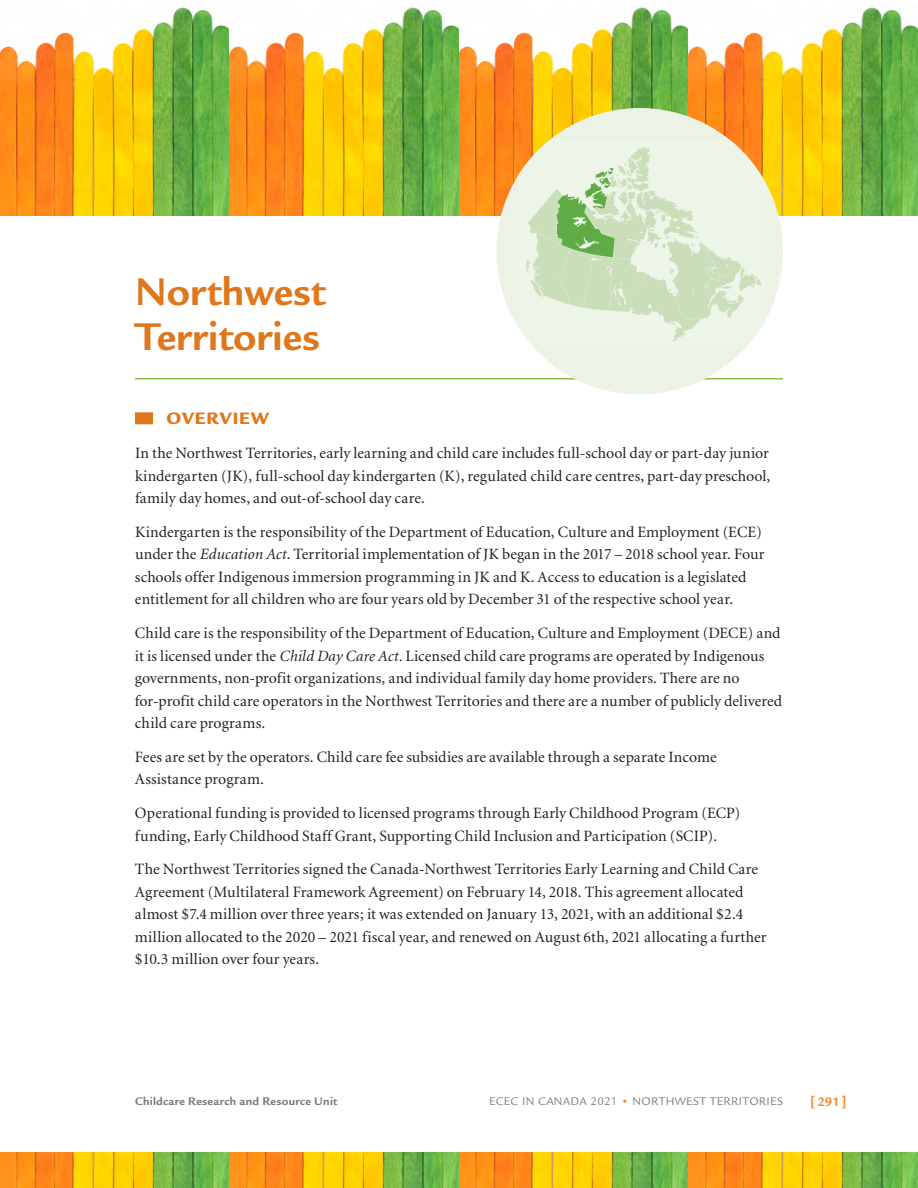
<style>
.page{position:relative;width:918px;height:1188px;background:#fff}
.page>*{position:absolute;margin:0;border:0;box-sizing:border-box;transform-origin:0 0}
.t1{font:700 42px/45px "Legacy San ITC";color:#df771c}
.t2{font:18px "Legacy San ITC Ultr";letter-spacing:.05em;color:#df771c}
.t3{font:15.75px/22.5px "Minion";letter-spacing:.005em;color:#231f20}
.t4{font:700 13.5px "Legacy San ITC";color:#f68824}
.t5{font:12px "Legacy San ITC";letter-spacing:.025em;color:#77797b}
.t6{font:700 12px "Legacy San ITC";letter-spacing:.025em;color:#77797b}
.s1{font-style:italic}
.s2{font-size:15px}
.s3{color:#f68824}
</style>
<div class="page">
<img style="left:0;top:7px;width:230px;height:209px">
<svg style="left:230px;top:7px;width:229px;height:209px;background:#cdb744"></svg>
<svg style="left:459px;top:7px;width:229px;height:209px"></svg>
<svg style="left:688px;top:7px;width:230px;height:209px"></svg>
<img style="left:0;top:1152px;width:230px;height:36px">
<svg style="left:230px;top:1152px;width:229px;height:36px;background:#ccb021"></svg>
<svg style="left:459px;top:1152px;width:229px;height:36px;background:#ccb021"></svg>
<svg style="left:688px;top:1152px;width:230px;height:36px;background:#ccaf21"></svg>
<hr style="left:135px;top:378px;width:648px;height:2px;background:#88c14a">
<div style="left:135px;top:412px;width:18px;height:12px;background:#df771c"></div>
<div style="left:496px;top:108px;width:287px;height:286px;background:#ecf3e6;border-radius:50%"></div>
<img style="left:518px;top:140px;width:248px;height:205px">
<h1 class="t1" style="left:135px;top:270px;width:192px">Northwest<br>Territories</h1>
<p class="t2" style="left:166px;top:408px;width:104px">OVERVIEW</p>
<p class="t3" style="left:135px;top:442px;width:637px;text-align:justify">In the Northwest Territories, early learning and child care includes full-school day or part-day junior kindergarten (JK), full-school day kindergarten (K), regulated child care centres, part-day preschool, family day homes, and out-of-school day care.</p>
<p class="t3" style="left:135px;top:521px;width:631px">Kindergarten is the responsibility of the Department of Education, Culture and Employment (ECE) under the <span class="s1">Education Act</span>. Territorial implementation of JK began in the 2017 <span class="s2">–</span> 2018 school year. Four schools offer Indigenous immersion programming in JK and K. Access to education is a legislated entitlement for all children who are four years old by December 31 of the respective school year.</p>
<p class="t3" style="left:135px;top:622px;width:649px">Child care is the responsibility of the Department of Education, Culture and Employment (DECE) and it is licensed under the <span class="s1">Child Day Care Act.</span> Licensed child care programs are operated by Indigenous governments, non-profit organizations, and individual family day home providers. There are no for-profit child care operators in the Northwest Territories and there are a number of publicly delivered child care programs.</p>
<p class="t3" style="left:135px;top:746px;width:583px">Fees are set by the operators. Child care fee subsidies are available through a separate Income<br>Assistance program.</p>
<p class="t3" style="left:135px;top:802px;width:607px">Operational funding is provided to licensed programs through Early Childhood Program (ECP) funding, Early Childhood Staff Grant, Supporting Child Inclusion and Participation (SCIP).</p>
<p class="t3" style="left:135px;top:859px;width:633px">The Northwest Territories signed the Canada-Northwest Territories Early Learning and Child Care Agreement (Multilateral Framework Agreement) on February 14, 2018. This agreement allocated almost $7.4 million over three years; it was extended on January 13, 2021, with an additional $2.4 million allocated to the 2020 – 2021 fiscal year, and renewed on August 6th, 2021 allocating a further $10.3 million over four years.</p>
<p class="t6" style="left:135px;top:1095px;width:204px">Childcare Research and Resource Unit</p>
<p class="t5" style="left:489px;top:1095px;width:295px">ECEC IN CANADA 2021 <span class="s3">•</span> NORTHWEST TERRITORIES</p>
<p class="t4" style="left:810px;top:1094px;width:38px">[ 291 ]</p>
</div>
